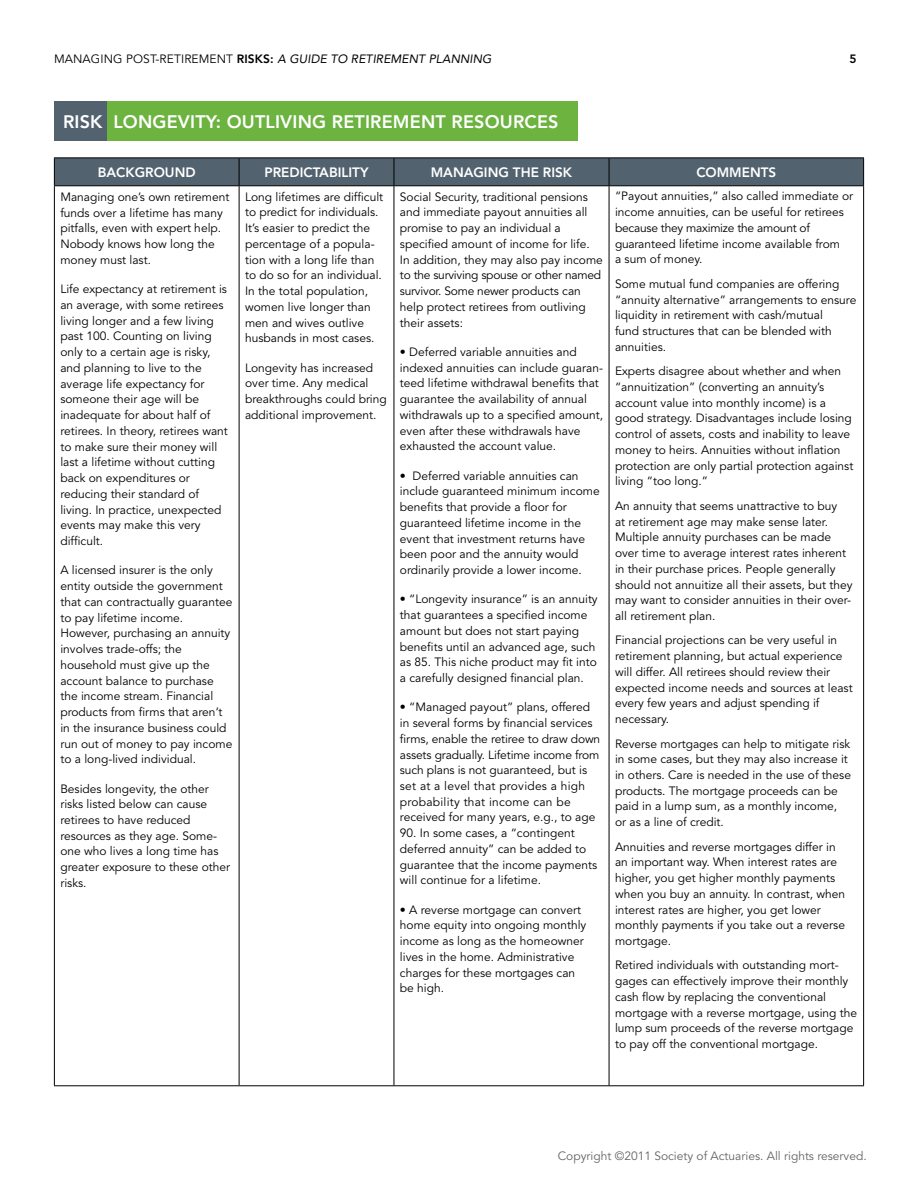
<style>
.page{position:relative;width:918px;height:1188px;background:#fff}
.page>*{position:absolute;margin:0;border:0;box-sizing:border-box;transform-origin:0 0}
.t1{font:800 18px "Avenir";letter-spacing:.01em;color:#fff}
.t2{font:800 13.5px "Avenir";color:#fff}
.t3{font:12px/15.8px "Avenir";color:#000}
.t4{font:italic 12px "Avenir";letter-spacing:.01em;color:#000}
.t5{font:12px "Avenir";color:#636466}
.t6{font:800 12px "Avenir";color:#000}
.s1{font-style:normal}
.s2{font-weight:800;font-style:normal}
</style>
<div class="page">
<div style="left:54px;top:102px;width:524px;height:39px;background:#6cb33f"></div>
<hr style="left:54px;top:1085px;width:185px;height:1px;background:#000">
<hr style="left:239px;top:1085px;width:155px;height:1px;background:#000">
<hr style="left:394px;top:1085px;width:215px;height:1px;background:#000">
<svg style="left:54px;top:158px;width:810px;height:28px;background:#4e5d69"></svg>
<hr style="left:54px;top:186px;width:1px;height:899px;background:#000">
<hr style="left:239px;top:186px;width:1px;height:899px;background:#000">
<hr style="left:394px;top:186px;width:1px;height:899px;background:#000">
<hr style="left:609px;top:186px;width:1px;height:899px;background:#000">
<hr style="left:863px;top:186px;width:1px;height:899px;background:#000">
<hr style="left:609px;top:1085px;width:255px;height:1px;background:#000">
<div style="left:54px;top:102px;width:52px;height:39px;background:#53626f"></div>
<p class="t4" style="left:54px;top:52px;width:439px"><span class="s1">MANAGING POST-RETIREMENT</span> <span class="s2">RISKS:</span> A GUIDE TO RETIREMENT PLANNING</p>
<p class="t6" style="left:849px;top:52px;width:9px">5</p>
<h1 class="t1" style="left:63px;top:111px;width:497px">RISK LONGEVITY: OUTLIVING RETIREMENT RESOURCES</h1>
<p class="t2" style="left:98px;top:164px;width:99px">BACKGROUND</p>
<p class="t2" style="left:265px;top:164px;width:106px">PREDICTABILITY</p>
<p class="t2" style="left:431px;top:164px;width:143px">MANAGING THE RISK</p>
<p class="t2" style="left:696px;top:164px;width:81px">COMMENTS</p>
<p class="t3" style="left:60px;top:189px;width:171px">Managing one’s own retirement funds over a lifetime has many pitfalls, even with expert help.<br>Nobody knows how long the money must last.</p>
<p class="t3" style="left:60px;top:281px;width:169px">Life expectancy at retirement is an average, with some retirees living longer and a few living past 100. Counting on living only to a certain age is risky, and planning to live to the average life expectancy for someone their age will be inadequate for about half of retirees. In theory, retirees want to make sure their money will last a lifetime without cutting back on expenditures or reducing their standard of living. In practice, unexpected events may make this very difficult.</p>
<p class="t3" style="left:60px;top:563px;width:174px">A licensed insurer is the only entity outside the government that can contractually guarantee to pay lifetime income.<br>However, purchasing an annuity involves trade-offs; the household must give up the account balance to purchase the income stream. Financial products from firms that aren’t in the insurance business could run out of money to pay income to a long-lived individual.</p>
<p class="t3" style="left:60px;top:781px;width:171px">Besides longevity, the other risks listed below can cause retirees to have reduced resources as they age. Some&shy;one who lives a long time has greater exposure to these other risks.</p>
<p class="t3" style="left:615px;top:189px;width:240px">“Payout annuities,” also called immediate or income annuities, can be useful for retirees because they maximize the amount of guaranteed lifetime income available from<br>a sum of money.</p>
<p class="t3" style="left:615px;top:276px;width:243px">Some mutual fund companies are offering “annuity alternative” arrangements to ensure liquidity in retirement with cash/mutual<br>fund structures that can be blended with annuities.</p>
<p class="t3" style="left:615px;top:364px;width:240px">Experts disagree about whether and when “annuitization” (converting an annuity’s account value into monthly income) is a good strategy. Disadvantages include losing control of assets, costs and inability to leave money to heirs. Annuities without inflation protection are only partial protection against living “too long.”</p>
<p class="t3" style="left:615px;top:498px;width:239px">An annuity that seems unattractive to buy<br>at retirement age may make sense later.<br>Multiple annuity purchases can be made over time to average interest rates inherent in their purchase prices. People generally should not annuitize all their assets, but they may want to consider annuities in their over&shy;all retirement plan.</p>
<p class="t3" style="left:615px;top:633px;width:239px">Financial projections can be very useful in retirement planning, but actual experience will differ. All retirees should review their expected income needs and sources at least every few years and adjust spending if necessary.</p>
<p class="t3" style="left:615px;top:736px;width:238px">Reverse mortgages can help to mitigate risk in some cases, but they may also increase it in others. Care is needed in the use of these products. The mortgage proceeds can be paid in a lump sum, as a monthly income, or as a line of credit.</p>
<p class="t3" style="left:615px;top:839px;width:232px">Annuities and reverse mortgages differ in an important way. When interest rates are higher, you get higher monthly payments when you buy an annuity. In contrast, when interest rates are higher, you get lower monthly payments if you take out a reverse mortgage.</p>
<p class="t3" style="left:615px;top:958px;width:244px">Retired individuals with outstanding mort&shy;gages can effectively improve their monthly cash flow by replacing the conventional mortgage with a reverse mortgage, using the lump sum proceeds of the reverse mortgage to pay off the conventional mortgage.</p>
<p class="t3" style="left:245px;top:189px;width:140px">Long lifetimes are difficult to predict for individuals.<br>It’s easier to predict the percentage of a popula&shy;tion with a long life than to do so for an individual.<br>In the total population, women live longer than men and wives outlive husbands in most cases.</p>
<p class="t3" style="left:245px;top:360px;width:143px">Longevity has increased over time. Any medical breakthroughs could bring additional improvement.</p>
<p class="t3" style="left:400px;top:189px;width:204px">Social Security, traditional pensions and immediate payout annuities all promise to pay an individual a specified amount of income for life.<br>In addition, they may also pay income to the surviving spouse or other named survivor. Some newer products can help protect retirees from outliving their assets:</p>
<p class="t3" style="left:400px;top:344px;width:205px">• Deferred variable annuities and indexed annuities can include guaran&shy;teed lifetime withdrawal benefits that guarantee the availability of annual withdrawals up to a specified amount, even after these withdrawals have exhausted the account value.</p>
<p class="t3" style="left:400px;top:468px;width:201px">• Deferred variable annuities can include guaranteed minimum income benefits that provide a floor for guaranteed lifetime income in the event that investment returns have been poor and the annuity would ordinarily provide a lower income.</p>
<p class="t3" style="left:400px;top:592px;width:199px">• “Longevity insurance” is an annuity that guarantees a specified income amount but does not start paying benefits until an advanced age, such as 85. This niche product may fit into a carefully designed financial plan.</p>
<p class="t3" style="left:400px;top:700px;width:202px">• “Managed payout” plans, offered in several forms by financial services firms, enable the retiree to draw down assets gradually. Lifetime income from such plans is not guaranteed, but is set at a level that provides a high probability that income can be received for many years, e.g., to age</p>
<p class="t3" style="left:400px;top:826px;width:199px">90. In some cases, a “contingent deferred annuity” can be added to guarantee that the income payments will continue for a lifetime.</p>
<p class="t3" style="left:400px;top:902px;width:188px">• A reverse mortgage can convert home equity into ongoing monthly income as long as the homeowner lives in the home. Administrative charges for these mortgages can be high.</p>
<p class="t5" style="left:558px;top:1149px;width:310px">Copyright ©2011 Society of Actuaries. All rights reserved.</p>
</div>
